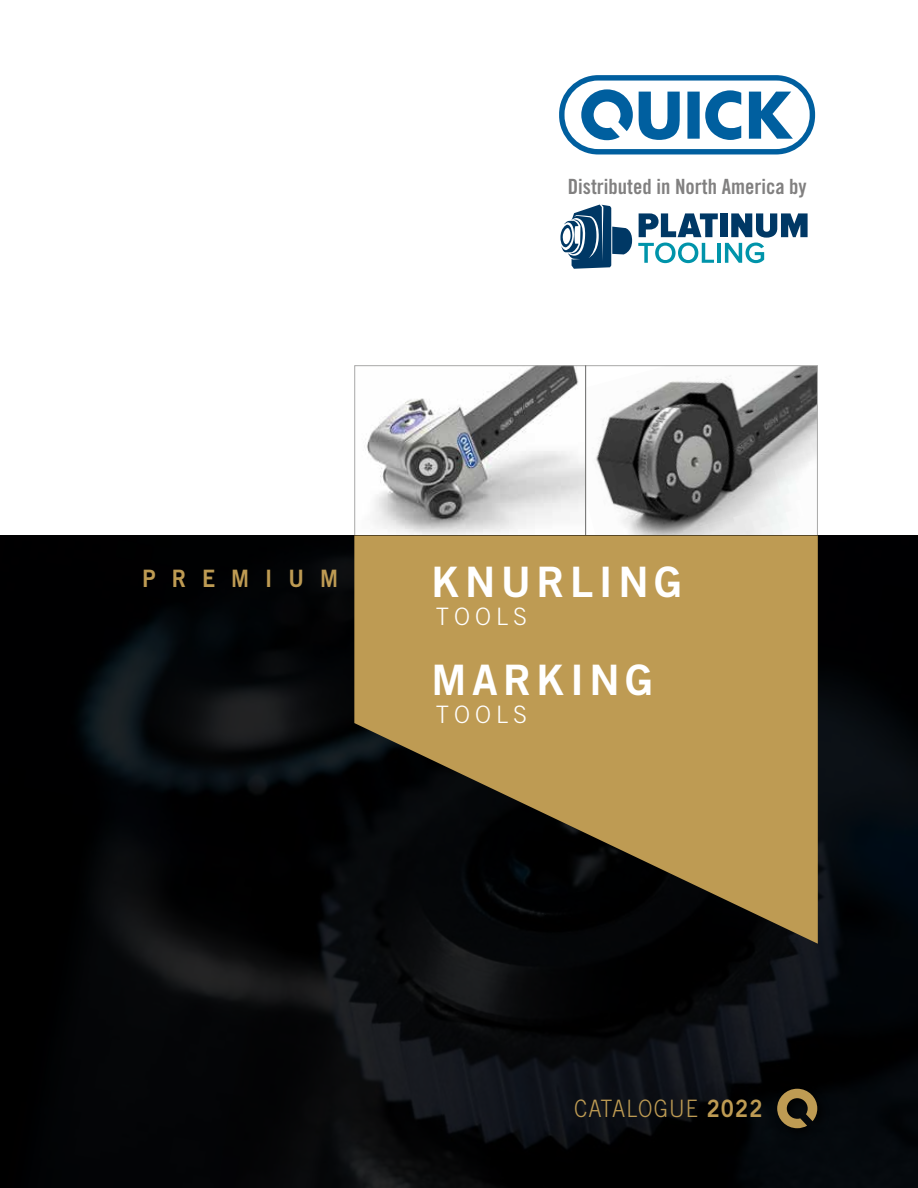
<style>
.page{position:relative;width:918px;height:1188px;background:#fff}
.page>*{position:absolute;margin:0;border:0;box-sizing:border-box;transform-origin:0 0}
.t1{font:42px "Trade Gothic LT Std Bd 2";letter-spacing:.13em;color:#fff}
.t2{font:300 24px "Trade Gothic LT Std";letter-spacing:.05em;color:#be9b53;scale:.9 1}
.t3{font:300 24px "Trade Gothic LT Std";letter-spacing:.21em;color:#fff}
.t4{font:24px "Trade Gothic LT Std Bd 2";letter-spacing:.74em;color:#be9b53;scale:.9 1}
.t5{font:21px "Trade Gothic LT Std Bd Cn 20";color:#818080}
.s1{font-family:"Trade Gothic LT Std Bd 2";font-weight:400}
</style>
<div class="page">
<img style="left:0;top:536px;width:918px;height:652px">
<svg style="left:559px;top:75px;width:256px;height:79px"></svg>
<div style="left:774px;top:1085px;width:55px;height:55px;background:#03070a"></div>
<svg style="left:777px;top:1089px;width:40px;height:39px"></svg>
<img style="left:356px;top:367px;width:228px;height:169px">
<div style="left:354px;top:365px;width:232px;height:176px;border:1px solid #a8a8a7"></div>
<svg style="left:587px;top:367px;width:229px;height:169px"></svg>
<div style="left:585px;top:365px;width:233px;height:176px;border:1px solid #a8a8a7"></div>
<svg style="left:354px;top:536px;width:464px;height:408px;background:#8b723e"></svg>
<svg style="left:560px;top:205px;width:72px;height:64px"></svg>
<svg style="left:639px;top:213px;width:79px;height:24px"></svg>
<div style="left:720px;top:213px;width:8px;height:24px;background:#003865"></div>
<svg style="left:638px;top:243px;width:76px;height:20px"></svg>
<hr style="left:717px;top:243px;width:4px;height:20px;background:#0094aa">
<svg style="left:725px;top:213px;width:83px;height:50px"></svg>
<p class="t5" style="left:568px;top:173px;width:241px">Distributed in North America by</p>
<p class="t4" style="left:143px;top:563px;width:219px">PREMIUM</p>
<h1 class="t1" style="left:432px;top:556px;width:252px">KNURLING</h1>
<p class="t3" style="left:436px;top:603px;width:92px">TOOLS</p>
<h1 class="t1" style="left:432px;top:654px;width:223px">MARKING</h1>
<p class="t3" style="left:436px;top:700px;width:92px">TOOLS</p>
<p class="t2" style="left:574px;top:1095px;width:211px">CATALOGUE <span class="s1">2022</span></p>
</div>
